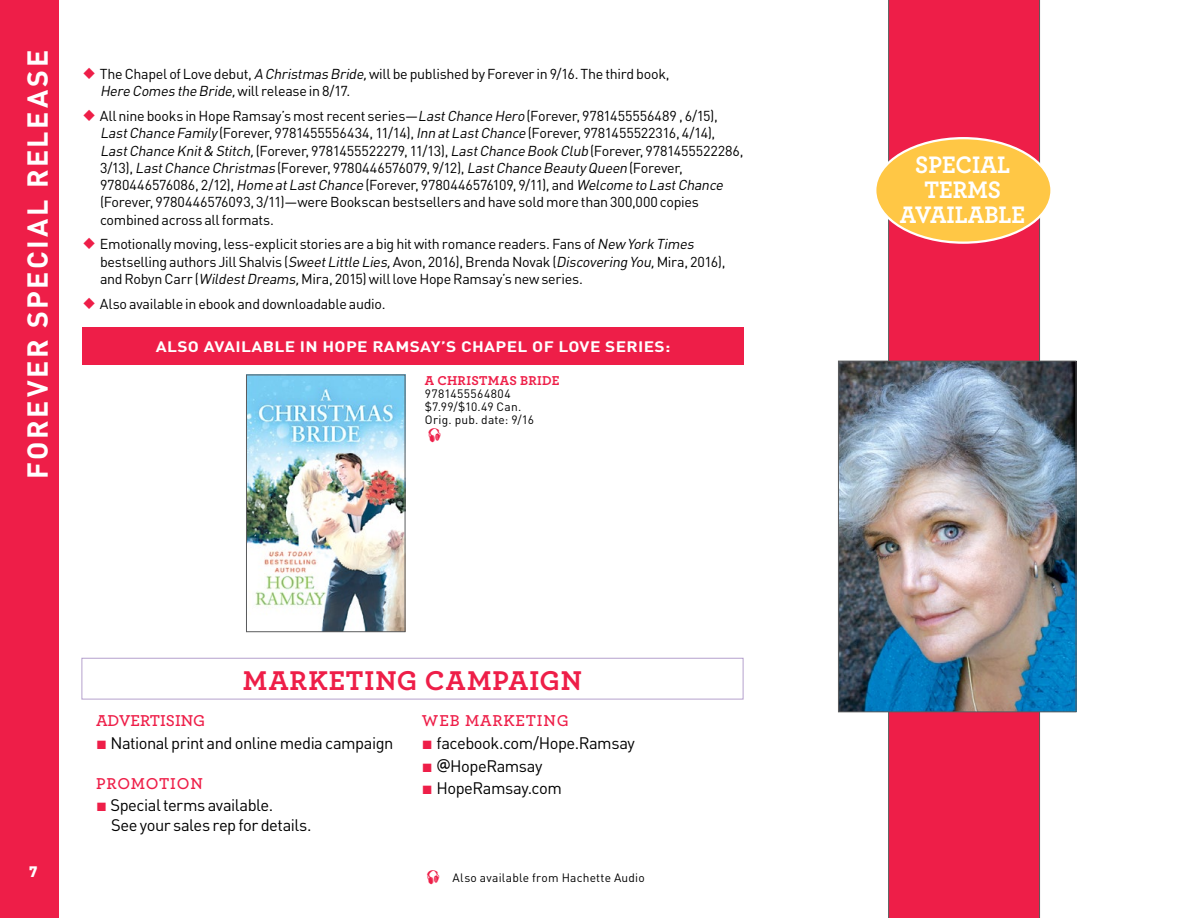
<style>
.page{position:relative;width:1188px;height:918px;background:#fff}
.page>*{position:absolute;margin:0;border:0;box-sizing:border-box;transform-origin:0 0}
.t1{font:700 28.5px "DIN";letter-spacing:.085em;color:#fff}
.t2{font:700 28.5px "Archer";letter-spacing:.035em;color:#ee1e48}
.t3{font:700 25.05px/25px "Archer";color:#fff;text-align:center;scale:.95 1}
.t4{font:16.5px/19.5px "DIN";letter-spacing:-.03em;color:#000}
.t5{font:600 16.5px "Archer";letter-spacing:.04em;color:#ee1e48}
.t6{font:600 16.5px "Archer";color:#ee1e48}
.t7{font:700 15px "DIN";letter-spacing:.02em;color:#fff;scale:1.15 1}
.t8{font:900 15px "DIN";color:#fff}
.t9{font:14.25px/17.2px "DIN";letter-spacing:-.02em;color:#000}
.t10{font:700 13.5px "Archer";letter-spacing:.025em;color:#ee1e48}
.t11{font:12px/12.8px "DIN";letter-spacing:.02em;color:#000}
.s1{color:#ee1e48}
.s2{font-style:italic}
.s3{font-family:"Arial";font-size:18px;color:#ee1e48}
.s4{font-family:"Geneva"}
</style>
<div class="page">
<div style="left:0;top:0;width:58px;height:918px;background:#ee1e48"></div>
<div style="left:888px;top:0;width:152px;height:918px;background:#ee1e48"></div>
<img style="left:248px;top:377px;width:155px;height:253px">
<div style="left:246px;top:375px;width:159px;height:257px;border:1px solid #5a5b5d"></div>
<div style="left:82px;top:327px;width:662px;height:37px;background:#ee1e48"></div>
<div style="left:82px;top:658px;width:661px;height:41px;border:1px solid #b5a1cd"></div>
<img style="left:840px;top:363px;width:234px;height:347px">
<div style="left:838px;top:361px;width:238px;height:351px;border:1px solid #5a5b5d"></div>
<div style="left:875px;top:138px;width:176px;height:105px;background:#ffc745;border-radius:50%"></div>
<h1 class="t1" style="left:19px;top:479px;width:430px;rotate:-90deg">FOREVER SPECIAL RELEASE</h1>
<p class="t9" style="left:100px;top:65px;width:571px;text-indent:-18px"><span class="s1">◆</span> The Chapel of Love debut, <span class="s2">A Christmas Bride,</span>will be published by Forever in 9/16. The third book,<br><span class="s2">Here Comes the Bride,</span>will release in 8/17.</p>
<p class="t9" style="left:100px;top:107px;width:645px;text-indent:-18px"><span class="s1">◆</span> All nine books in Hope Ramsay’s most recent series—<span class="s2">LastChance Hero</span> (Forever, 9781455556489 , 6/15), <span class="s2">LastChance Family</span>(Forever, 9781455556434, 11/14), <span class="s2">Inn atLastChance</span> (Forever, 9781455522316, 4/14), <span class="s2">LastChance Knit&amp; Stitch,</span>(Forever, 9781455522279, 11/13), <span class="s2">LastChance Book Club</span> (Forever, 9781455522286, 3/13), <span class="s2">LastChance Christmas</span> (Forever, 9780446576079, 9/12), <span class="s2">LastChance BeautyQueen</span> (Forever, 9780446576086, 2/12), <span class="s2">Home atLastChance</span> (Forever, 9780446576109, 9/11), and <span class="s2">Welcome to LastChance </span>(Forever, 9780446576093, 3/11)—were Bookscan bestsellers and have sold more than 300,000 copies combined across all formats.</p>
<p class="t9" style="left:100px;top:235px;width:627px;text-indent:-18px"><span class="s1">◆</span> Emotionally moving, less-explicit stories are a big hit with romance readers. Fans of <span class="s2">New York Times </span>bestselling authors Jill Shalvis (<span class="s2">SweetLittle Lies,</span>Avon, 2016), Brenda Novak (<span class="s2">Discovering You,</span>Mira, 2016), and Robyn Carr (<span class="s2">WildestDreams,</span>Mira, 2015) will love Hope Ramsay’s new series.</p>
<p class="t9" style="left:82px;top:295px;width:305px"><span class="s1">◆</span> Also available in ebook and downloadable audio.</p>
<p class="t7" style="left:156px;top:337px;width:449px">ALSO AVAILABLE IN HOPE RAMSAY’S CHAPEL OF LOVE SERIES:</p>
<p class="t10" style="left:425px;top:370px;width:136px">A CHRISTMAS BRIDE</p>
<p class="t11" style="left:425px;top:387px;width:111px">9781455564804 $7.99/$10.49 Can.<br>Orig. pub. date: 9/16</p>
<p class="t8" style="left:29px;top:861px;width:10px">7</p>
<h1 class="t2" style="left:243px;top:658px;width:341px">MARKETING CAMPAIGN</h1>
<p class="t6" style="left:96px;top:708px;width:111px">ADVERTISING</p>
<p class="t4" style="left:96px;top:733px;width:299px"><span class="s3">■</span> National print and online media campaign</p>
<p class="t5" style="left:96px;top:771px;width:108px">PROMOTION</p>
<p class="t4" style="left:111px;top:795px;width:202px;text-indent:-15px"><span class="s3">■</span> Special terms available.<br>See your sales rep for details.</p>
<p class="t5" style="left:422px;top:708px;width:148px">WEB MARKETING</p>
<p class="t4" style="left:422px;top:733px;width:214px"><span class="s3">■</span> facebook.com/Hope.Ramsay</p>
<p class="t4" style="left:422px;top:756px;width:122px"><span class="s3">■</span> <span class="s4">@</span>HopeRamsay</p>
<p class="t4" style="left:422px;top:778px;width:141px"><span class="s3">■</span> HopeRamsay.com</p>
<p class="t11" style="left:453px;top:871px;width:194px">Also available from Hachette Audio</p>
<h2 class="t3" style="left:900px;top:150px;width:134px">SPECIAL<br>TERMS<br>AVAILABLE</h2>
</div>
